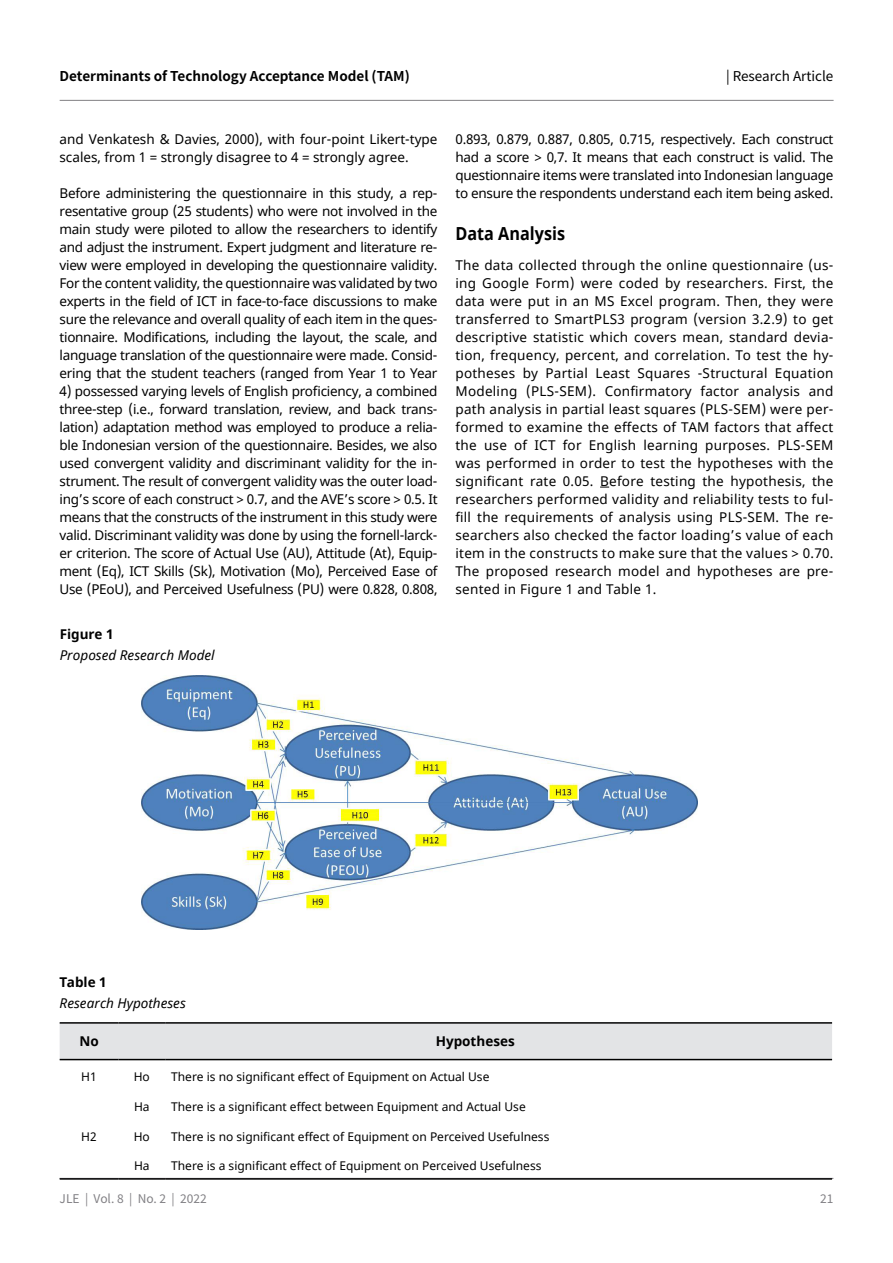
<style>
.page{position:relative;width:893px;height:1263px;background:#fff}
.page>*{position:absolute;margin:0;border:0;box-sizing:border-box;transform-origin:0 0}
.t1{font:700 18px "Noto Sans";color:#000;scale:.9 1}
.t2{font:13.5px/18px "Noto Sans";letter-spacing:-.02em;color:#000;text-align:justify}
.t3{font:13.5px/18px "Noto Sans";color:#000}
.t4{font:700 13.5px "Noto Sans JP";color:#000}
.t5{font:italic 13.5px "Noto Sans";color:#000}
.t6{font:700 13.5px "Noto Sans";color:#000}
.t7{font:13.5px "Noto Sans JP";color:#000}
.t8{font:12px "Noto Sans";color:#000}
.t9{font:12px "Noto Sans JP";color:#818084}
</style>
<div class="page">
<hr style="left:60px;top:100px;width:774px;height:1px;background:#818084">
<hr style="left:60px;top:1178px;width:773px;height:1px;background:#818084">
<img style="left:142px;top:675px;width:556px;height:254px">
<div style="left:60px;top:1024px;width:772px;height:35px;background:#e3e4e6"></div>
<hr style="left:60px;top:1022px;width:58px;height:2px;background:#000">
<hr style="left:118px;top:1022px;width:47px;height:2px;background:#000">
<hr style="left:165px;top:1022px;width:667px;height:2px;background:#000">
<hr style="left:60px;top:1059px;width:58px;height:1px;background:#000">
<hr style="left:118px;top:1059px;width:47px;height:1px;background:#000">
<hr style="left:165px;top:1059px;width:667px;height:1px;background:#000">
<hr style="left:60px;top:1178px;width:58px;height:2px;background:#000">
<hr style="left:118px;top:1178px;width:47px;height:2px;background:#000">
<hr style="left:165px;top:1178px;width:667px;height:2px;background:#000">
<p class="t4" style="left:60px;top:68px;width:352px">Determinants of Technology Acceptance Model (TAM)</p>
<p class="t7" style="left:726px;top:68px;width:109px">| Research Article</p>
<p class="t3" style="left:60px;top:131px;width:379px">and Venkatesh &amp; Davies, 2000), with four-point Likert-type scales, from 1 = strongly disagree to 4 = strongly agree.</p>
<p class="t2" style="left:60px;top:185px;width:379px">Before administering the questionnaire in this study, a rep&shy;resentative group (25 students) who were not involved in the main study were piloted to allow the researchers to identify and adjust the instrument. Expert judgment and literature re&shy;view were employed in developing the questionnaire validity.<br>For the content validity, the questionnaire was validated by two experts in the field of ICT in face-to-face discussions to make sure the relevance and overall quality of each item in the ques&shy;tionnaire. Modifications, including the layout, the scale, and language translation of the questionnaire were made. Consid&shy;ering that the student teachers (ranged from Year 1 to Year</p>
<p class="t2" style="left:60px;top:383px;width:380px">4) possessed varying levels of English proficiency, a combined three-step (i.e., forward translation, review, and back trans&shy;lation) adaptation method was employed to produce a relia&shy;ble Indonesian version of the questionnaire. Besides, we also used convergent validity and discriminant validity for the in&shy;strument. The result of convergent validity was the outer load&shy;ing’s score of each construct &gt; 0.7, and the AVE’s score &gt; 0.5. It means that the constructs of the instrument in this study were valid. Discriminant validity was done by using the fornell-larck&shy;er criterion. The score of Actual Use (AU), Attitude (At), Equip&shy;ment (Eq), ICT Skills (Sk), Motivation (Mo), Perceived Ease of Use (PEoU), and Perceived Usefulness (PU) were 0.828, 0.808,</p>
<p class="t6" style="left:60px;top:625px;width:55px">Figure 1</p>
<p class="t5" style="left:60px;top:645px;width:157px">Proposed Research Model</p>
<p class="t2" style="left:455px;top:131px;width:379px">0.893, 0.879, 0.887, 0.805, 0.715, respectively. Each construct had a score &gt; 0,7. It means that each construct is valid. The questionnaire items were translated into Indonesian language to ensure the respondents understand each item being asked.</p>
<h1 class="t1" style="left:455px;top:221px;width:123px">Data Analysis</h1>
<p class="t2" style="left:455px;top:257px;width:379px">The data collected through the online questionnaire (us&shy;ing Google Form) were coded by researchers. First, the data were put in an MS Excel program. Then, they were transferred to SmartPLS3 program (version 3.2.9) to get descriptive statistic which covers mean, standard devia&shy;tion, frequency, percent, and correlation. To test the hy&shy;potheses by Partial Least Squares -Structural Equation Modeling (PLS-SEM). Confirmatory factor analysis and path analysis in partial least squares (PLS-SEM) were per&shy;formed to examine the effects of TAM factors that affect the use of ICT for English learning purposes. PLS-SEM was performed in order to test the hypotheses with the significant rate 0.05. Before testing the hypothesis, the researchers performed validity and reliability tests to ful&shy;fill the requirements of analysis using PLS-SEM. The re&shy;searchers also checked the factor loading’s value of each item in the constructs to make sure that the values &gt; 0.70.<br>The proposed research model and hypotheses are pre&shy;sented in Figure 1 and Table 1.</p>
<p class="t6" style="left:60px;top:973px;width:49px">Table 1</p>
<p class="t5" style="left:60px;top:993px;width:128px">Research Hypotheses</p>
<p class="t6" style="left:79px;top:1031px;width:21px">No</p>
<p class="t6" style="left:436px;top:1031px;width:81px">Hypotheses</p>
<p class="t8" style="left:81px;top:1068px;width:17px">H1</p>
<p class="t8" style="left:134px;top:1068px;width:18px">Ho</p>
<p class="t8" style="left:171px;top:1068px;width:320px">There is no significant effect of Equipment on Actual Use</p>
<p class="t8" style="left:134px;top:1098px;width:17px">Ha</p>
<p class="t8" style="left:171px;top:1098px;width:356px">There is a significant effect between Equipment and Actual Use</p>
<p class="t8" style="left:81px;top:1128px;width:17px">H2</p>
<p class="t8" style="left:134px;top:1128px;width:18px">Ho</p>
<p class="t8" style="left:171px;top:1128px;width:380px">There is no significant effect of Equipment on Perceived Usefulness</p>
<p class="t8" style="left:134px;top:1158px;width:17px">Ha</p>
<p class="t8" style="left:171px;top:1158px;width:372px">There is a significant effect of Equipment on Perceived Usefulness</p>
<p class="t9" style="left:60px;top:1192px;width:149px">JLE | Vol. 8 | No. 2 | 2022</p>
<p class="t9" style="left:820px;top:1192px;width:15px">21</p>
</div>
